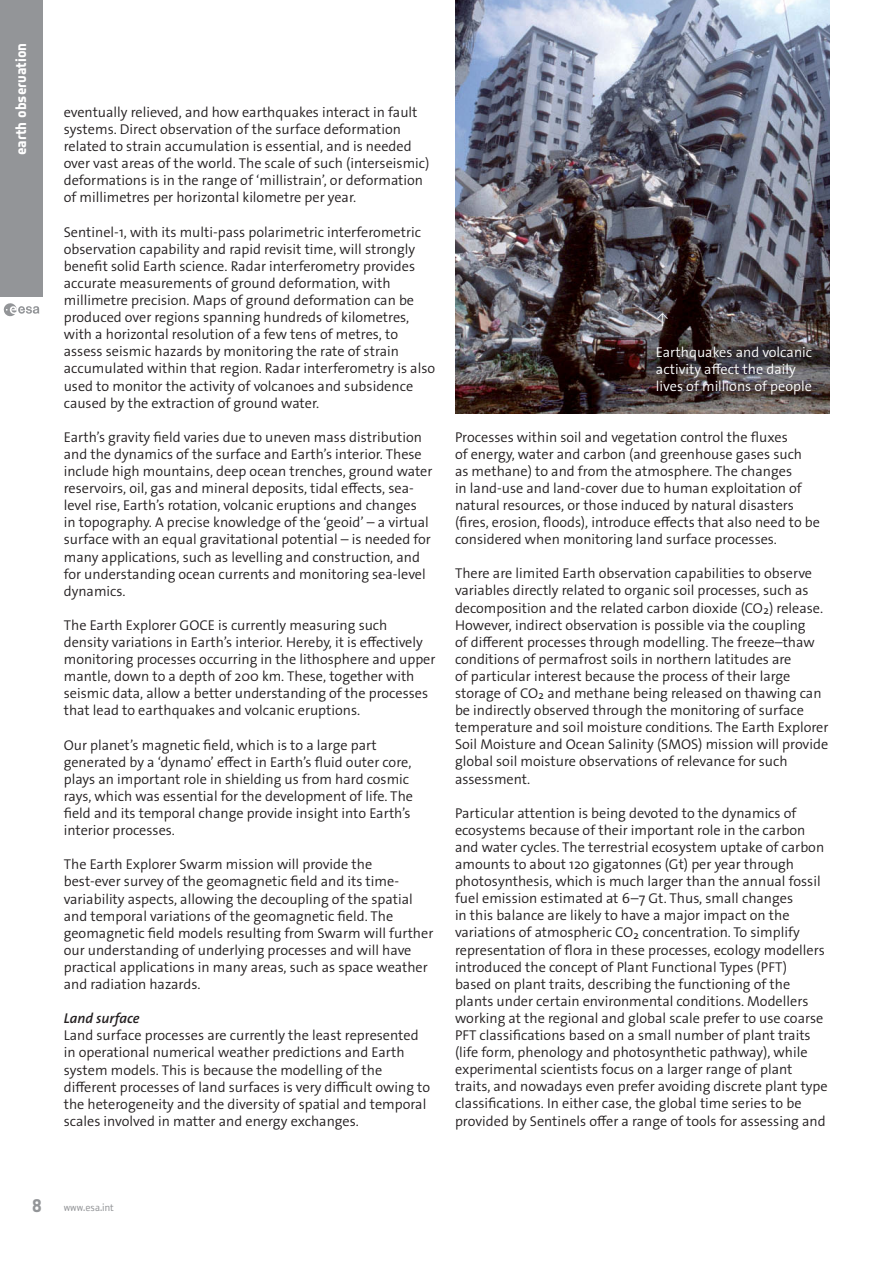
<style>
.page{position:relative;width:893px;height:1263px;background:#fff}
.page>*{position:absolute;margin:0;border:0;box-sizing:border-box;transform-origin:0 0}
.t1{font:15px "Notes Style Bold Tf";color:#fff}
.t2{font:300 14.25px/17.1px "The Sans Os F";color:#231f20}
.t3{font:300 14.25px/17.1px "The Sans Os F";color:#fff}
.t4{font:italic 600 14.25px "The Sans Os F";color:#231f20}
.t5{font:300 13.5px "The Sans Os F";color:#fff}
.t6{font:12px "Reykjavik One OT A Gauge";color:#939598}
.s1{font-family:"Notes Esa";font-weight:700;font-size:18px}
</style>
<div class="page">
<div style="left:0;top:0;width:42px;height:297px;background:#939598"></div>
<svg style="left:3px;top:303px;width:36px;height:14px"></svg>
<img style="left:455px;top:0;width:374px;height:414px">
<p class="t1" style="left:15px;top:155px;width:114px;rotate:-90deg">earth observation</p>
<p class="t2" style="left:64px;top:105px;width:367px">eventually relieved, and how earthquakes interact in fault systems. Direct observation of the surface deformation related to strain accumulation is essential, and is needed over vast areas of the world. The scale of such (interseismic) deformations is in the range of ‘millistrain’, or deformation of millimetres per horizontal kilometre per year.</p>
<p class="t2" style="left:64px;top:224px;width:373px">Sentinel-1, with its multi-pass polarimetric interferometric observation capability and rapid revisit time, will strongly benefit solid Earth science. Radar interferometry provides accurate measurements of ground deformation, with millimetre precision. Maps of ground deformation can be produced over regions spanning hundreds of kilometres, with a horizontal resolution of a few tens of metres, to assess seismic hazards by monitoring the rate of strain accumulated within that region. Radar interferometry is also used to monitor the activity of volcanoes and subsidence caused by the extraction of ground water.</p>
<p class="t2" style="left:64px;top:430px;width:370px">Earth’s gravity field varies due to uneven mass distribution and the dynamics of the surface and Earth’s interior. These include high mountains, deep ocean trenches, ground water reservoirs, oil, gas and mineral deposits, tidal effects, sea&shy;level rise, Earth’s rotation, volcanic eruptions and changes<br>in topography. A precise knowledge of the ‘geoid’ – a virtual surface with an equal gravitational potential – is needed for many applications, such as levelling and construction, and for understanding ocean currents and monitoring sea-level dynamics.</p>
<p class="t2" style="left:64px;top:618px;width:373px">The Earth Explorer GOCE is currently measuring such density variations in Earth’s interior. Hereby, it is effectively monitoring processes occurring in the lithosphere and upper mantle, down to a depth of 200 km. These, together with seismic data, allow a better understanding of the processes that lead to earthquakes and volcanic eruptions.</p>
<p class="t2" style="left:64px;top:737px;width:351px">Our planet’s magnetic field, which is to a large part generated by a ‘dynamo’ effect in Earth’s fluid outer core, plays an important role in shielding us from hard cosmic rays, which was essential for the development of life. The field and its temporal change provide insight into Earth’s interior processes.</p>
<p class="t2" style="left:64px;top:857px;width:371px">The Earth Explorer Swarm mission will provide the<br>best-ever survey of the geomagnetic field and its time&shy;variability aspects, allowing the decoupling of the spatial and temporal variations of the geomagnetic field. The geomagnetic field models resulting from Swarm will further our understanding of underlying processes and will have practical applications in many areas, such as space weather and radiation hazards.</p>
<p class="t4" style="left:64px;top:1013px;width:77px">Land surface</p>
<p class="t2" style="left:64px;top:1028px;width:368px">Land surface processes are currently the least represented in operational numerical weather predictions and Earth system models. This is because the modelling of the different processes of land surfaces is very difficult owing to the heterogeneity and the diversity of spatial and temporal scales involved in matter and energy exchanges.</p>
<p class="t5" style="left:656px;top:313px;width:15px">↑</p>
<p class="t3" style="left:656px;top:345px;width:158px">Earthquakes and volcanic activity affect the daily lives of millions of people</p>
<p class="t2" style="left:455px;top:429px;width:366px">Processes within soil and vegetation control the fluxes<br>of energy, water and carbon (and greenhouse gases such<br>as methane) to and from the atmosphere. The changes<br>in land-use and land-cover due to human exploitation of natural resources, or those induced by natural disasters (fires, erosion, floods), introduce effects that also need to be considered when monitoring land surface processes.</p>
<p class="t2" style="left:455px;top:566px;width:375px">There are limited Earth observation capabilities to observe variables directly related to organic soil processes, such as decomposition and the related carbon dioxide (CO2) release.<br>However, indirect observation is possible via the coupling<br>of different processes through modelling. The freeze–thaw conditions of permafrost soils in northern latitudes are<br>of particular interest because the process of their large storage of CO2 and methane being released on thawing can be indirectly observed through the monitoring of surface temperature and soil moisture conditions. The Earth Explorer Soil Moisture and Ocean Salinity (SMOS) mission will provide global soil moisture observations of relevance for such assessment.</p>
<p class="t2" style="left:455px;top:805px;width:374px">Particular attention is being devoted to the dynamics of ecosystems because of their important role in the carbon and water cycles. The terrestrial ecosystem uptake of carbon amounts to about 120 gigatonnes (Gt) per year through photosynthesis, which is much larger than the annual fossil fuel emission estimated at 6–7 Gt. Thus, small changes<br>in this balance are likely to have a major impact on the variations of atmospheric CO2 concentration. To simplify representation of flora in these processes, ecology modellers introduced the concept of Plant Functional Types (PFT)<br>based on plant traits, describing the functioning of the plants under certain environmental conditions. Modellers working at the regional and global scale prefer to use coarse PFT classifications based on a small number of plant traits (life form, phenology and photosynthetic pathway), while experimental scientists focus on a larger range of plant traits, and nowadays even prefer avoiding discrete plant type classifications. In either case, the global time series to be provided by Sentinels offer a range of tools for assessing and</p>
<p class="t6" style="left:33px;top:1203px;width:83px"><span class="s1">8</span> www.esa.int</p>
</div>
